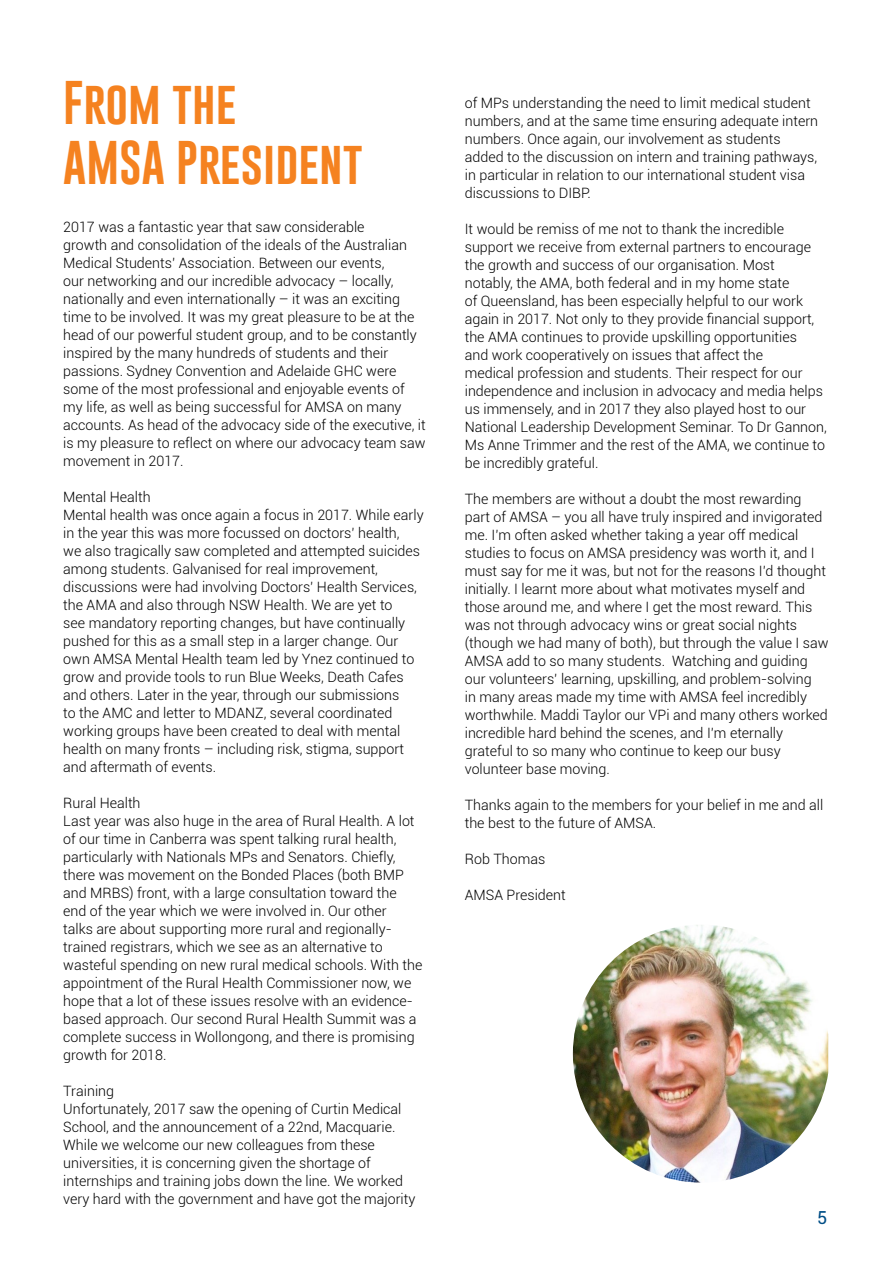
<style>
.page{position:relative;width:893px;height:1263px;background:#fff}
.page>*{position:absolute;margin:0;border:0;box-sizing:border-box;transform-origin:0 0}
.t1{font:45px/60px "Gobold";color:#f58220}
.t2{font:18px "Roboto";color:#004e86}
.t3{font:300 14.25px/18px "Roboto";color:#000}
</style>
<div class="page">
<img style="left:573px;top:925px;width:255px;height:257px">
<h1 class="t1" style="left:63px;top:73px;width:301px">From the<br>AMSA President</h1>
<p class="t3" style="left:63px;top:217px;width:364px">2017 was a fantastic year that saw considerable<br>growth and consolidation of the ideals of the Australian Medical Students’ Association. Between our events,<br>our networking and our incredible advocacy – locally, nationally and even internationally – it was an exciting time to be involved. It was my great pleasure to be at the head of our powerful student group, and to be constantly inspired by the many hundreds of students and their passions. Sydney Convention and Adelaide GHC were some of the most professional and enjoyable events of my life, as well as being successful for AMSA on many accounts. As head of the advocacy side of the executive, it is my pleasure to reflect on where our advocacy team saw movement in 2017.</p>
<p class="t3" style="left:63px;top:487px;width:362px">Mental Health<br>Mental health was once again a focus in 2017. While early in the year this was more focussed on doctors’ health,<br>we also tragically saw completed and attempted suicides among students. Galvanised for real improvement, discussions were had involving Doctors’ Health Services, the AMA and also through NSW Health. We are yet to<br>see mandatory reporting changes, but have continually pushed for this as a small step in a larger change. Our own AMSA Mental Health team led by Ynez continued to grow and provide tools to run Blue Weeks, Death Cafes and others. Later in the year, through our submissions<br>to the AMC and letter to MDANZ, several coordinated working groups have been created to deal with mental health on many fronts – including risk, stigma, support and aftermath of events.</p>
<p class="t3" style="left:63px;top:793px;width:361px">Rural Health<br>Last year was also huge in the area of Rural Health. A lot of our time in Canberra was spent talking rural health, particularly with Nationals MPs and Senators. Chiefly, there was movement on the Bonded Places (both BMP and MRBS) front, with a large consultation toward the end of the year which we were involved in. Our other<br>talks are about supporting more rural and regionally&shy;trained registrars, which we see as an alternative to wasteful spending on new rural medical schools. With the appointment of the Rural Health Commissioner now, we hope that a lot of these issues resolve with an evidence&shy;based approach. Our second Rural Health Summit was a complete success in Wollongong, and there is promising growth for 2018.</p>
<p class="t3" style="left:63px;top:1081px;width:354px">Training<br>Unfortunately, 2017 saw the opening of Curtin Medical School, and the announcement of a 22nd, Macquarie.<br>While we welcome our new colleagues from these universities, it is concerning given the shortage of internships and training jobs down the line. We worked very hard with the government and have got the majority</p>
<p class="t3" style="left:465px;top:93px;width:355px">of MPs understanding the need to limit medical student numbers, and at the same time ensuring adequate intern numbers. Once again, our involvement as students added to the discussion on intern and training pathways, in particular in relation to our international student visa discussions to DIBP.</p>
<p class="t3" style="left:465px;top:219px;width:363px">It would be remiss of me not to thank the incredible support we receive from external partners to encourage the growth and success of our organisation. Most<br>notably, the AMA, both federal and in my home state<br>of Queensland, has been especially helpful to our work again in 2017. Not only to they provide financial support, the AMA continues to provide upskilling opportunities<br>and work cooperatively on issues that affect the<br>medical profession and students. Their respect for our independence and inclusion in advocacy and media helps us immensely, and in 2017 they also played host to our National Leadership Development Seminar. To Dr Gannon, Ms Anne Trimmer and the rest of the AMA, we continue to be incredibly grateful.</p>
<p class="t3" style="left:465px;top:489px;width:365px">The members are without a doubt the most rewarding part of AMSA – you all have truly inspired and invigorated me. I’m often asked whether taking a year off medical studies to focus on AMSA presidency was worth it, and I must say for me it was, but not for the reasons I’d thought initially. I learnt more about what motivates myself and those around me, and where I get the most reward. This was not through advocacy wins or great social nights (though we had many of both), but through the value I saw AMSA add to so many students. Watching and guiding our volunteers’ learning, upskilling, and problem-solving<br>in many areas made my time with AMSA feel incredibly worthwhile. Maddi Taylor our VPi and many others worked incredible hard behind the scenes, and I’m eternally grateful to so many who continue to keep our busy volunteer base moving.</p>
<p class="t3" style="left:465px;top:795px;width:360px">Thanks again to the members for your belief in me and all the best to the future of AMSA.</p>
<p class="t3" style="left:465px;top:849px;width:82px">Rob Thomas</p>
<p class="t3" style="left:465px;top:885px;width:102px">AMSA President</p>
<p class="t2" style="left:817px;top:1205px;width:12px">5</p>
</div>
